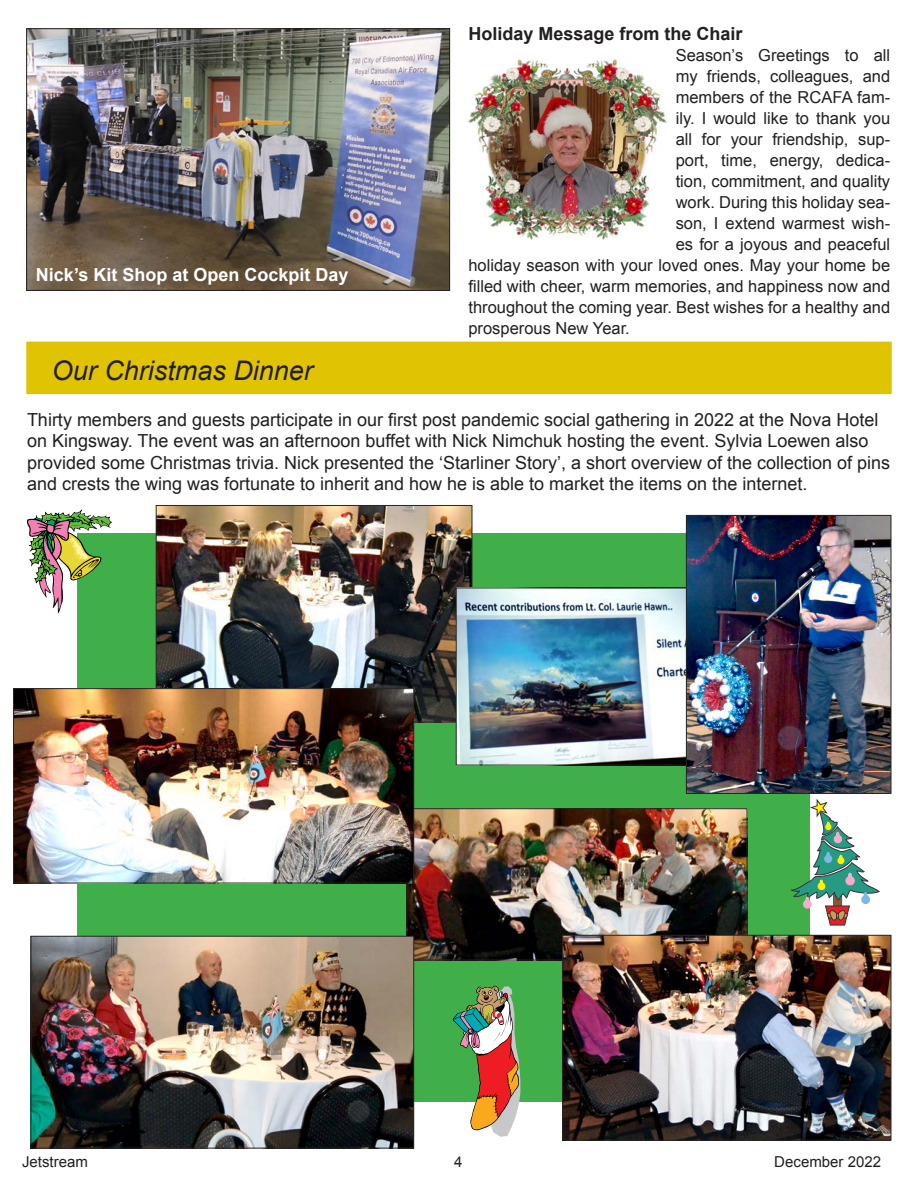
<style>
.page{position:relative;width:918px;height:1188px;background:#fff}
.page>*{position:absolute;margin:0;border:0;box-sizing:border-box;transform-origin:0 0}
.t1{font:italic 27px "Arial";color:#231f20}
.t2{font:18px/21.6px "Arial";color:#231f20}
.t3{font:700 18px "Arial";color:#fff}
.t4{font:700 18px "Arial";color:#231f20}
.t5{font:16.5px "Arial";color:#231f20}
.t6{font:15px "Arial";color:#231f20}
</style>
<div class="page">
<div style="left:78px;top:534px;width:732px;height:568px;background:#40ae49"></div>
<img style="left:158px;top:507px;width:312px;height:213px">
<img style="left:458px;top:590px;width:228px;height:173px">
<div style="left:456px;top:588px;width:237px;height:177px;border:1px solid #262626"></div>
<img style="left:408px;top:810px;width:337px;height:148px">
<div style="left:406px;top:808px;width:341px;height:152px;border:1px solid #262626"></div>
<img style="left:468px;top:52px;width:199px;height:187px">
<img style="left:28px;top:30px;width:420px;height:259px">
<div style="left:26px;top:28px;width:424px;height:263px;border:1px solid #231f20"></div>
<div style="left:26px;top:342px;width:866px;height:52px;background:#e0c403"></div>
<img style="left:688px;top:517px;width:201px;height:275px">
<div style="left:686px;top:515px;width:205px;height:279px;border:1px solid #262626"></div>
<img style="left:564px;top:937px;width:325px;height:202px">
<div style="left:562px;top:935px;width:329px;height:206px;border:1px solid #262626"></div>
<img style="left:33px;top:938px;width:379px;height:209px">
<div style="left:31px;top:936px;width:383px;height:213px;border:1px solid #262626"></div>
<img style="left:15px;top:690px;width:397px;height:191px">
<div style="left:13px;top:688px;width:401px;height:195px;border:1px solid #262626"></div>
<svg style="left:27px;top:509px;width:85px;height:104px"></svg>
<svg style="left:453px;top:986px;width:67px;height:151px"></svg>
<svg style="left:792px;top:800px;width:87px;height:125px"></svg>
<p class="t3" style="left:36px;top:263px;width:314px">Nick’s Kit Shop at Open Cockpit Day</p>
<p class="t4" style="left:468px;top:22px;width:276px">Holiday Message from the Chair</p>
<p class="t5" style="left:676px;top:45px;width:216px">Season’s Greetings to all</p>
<p class="t5" style="left:676px;top:66px;width:216px">my friends, colleagues, and</p>
<p class="t5" style="left:676px;top:87px;width:216px">members of the RCAFA fam-</p>
<p class="t5" style="left:676px;top:108px;width:216px">ily. I would like to thank you</p>
<p class="t5" style="left:676px;top:129px;width:216px">all for your friendship, sup-</p>
<p class="t5" style="left:676px;top:150px;width:216px">port, time, energy, dedica-</p>
<p class="t5" style="left:676px;top:171px;width:216px">tion, commitment, and quality</p>
<p class="t5" style="left:676px;top:192px;width:216px">work. During this holiday sea-</p>
<p class="t5" style="left:676px;top:213px;width:216px">son, I extend warmest wish-</p>
<p class="t5" style="left:676px;top:234px;width:216px">es for a joyous and peaceful</p>
<p class="t5" style="left:468px;top:255px;width:423px">holiday season with your loved ones. May your home be</p>
<p class="t5" style="left:468px;top:276px;width:423px">filled with cheer, warm memories, and happiness now and</p>
<p class="t5" style="left:468px;top:297px;width:423px">throughout the coming year. Best wishes for a healthy and</p>
<p class="t5" style="left:468px;top:318px;width:163px">prosperous New Year.</p>
<p class="t1" style="left:52px;top:353px;width:263px">Our Christmas Dinner</p>
<p class="t2" style="left:27px;top:409px;width:865px">Thirty members and guests participate in our first post pandemic social gathering in 2022 at the Nova Hotel on Kingsway. The event was an afternoon buffet with Nick Nimchuk hosting the event. Sylvia Loewen also provided some Christmas trivia. Nick presented the ‘Starliner Story’, a short overview of the collection of pins and crests the wing was fortunate to inherit and how he is able to market the items on the internet.</p>
<p class="t6" style="left:22px;top:1152px;width:67px">Jetstream</p>
<p class="t6" style="left:454px;top:1152px;width:10px">4</p>
<p class="t6" style="left:774px;top:1152px;width:108px">December 2022</p>
</div>
